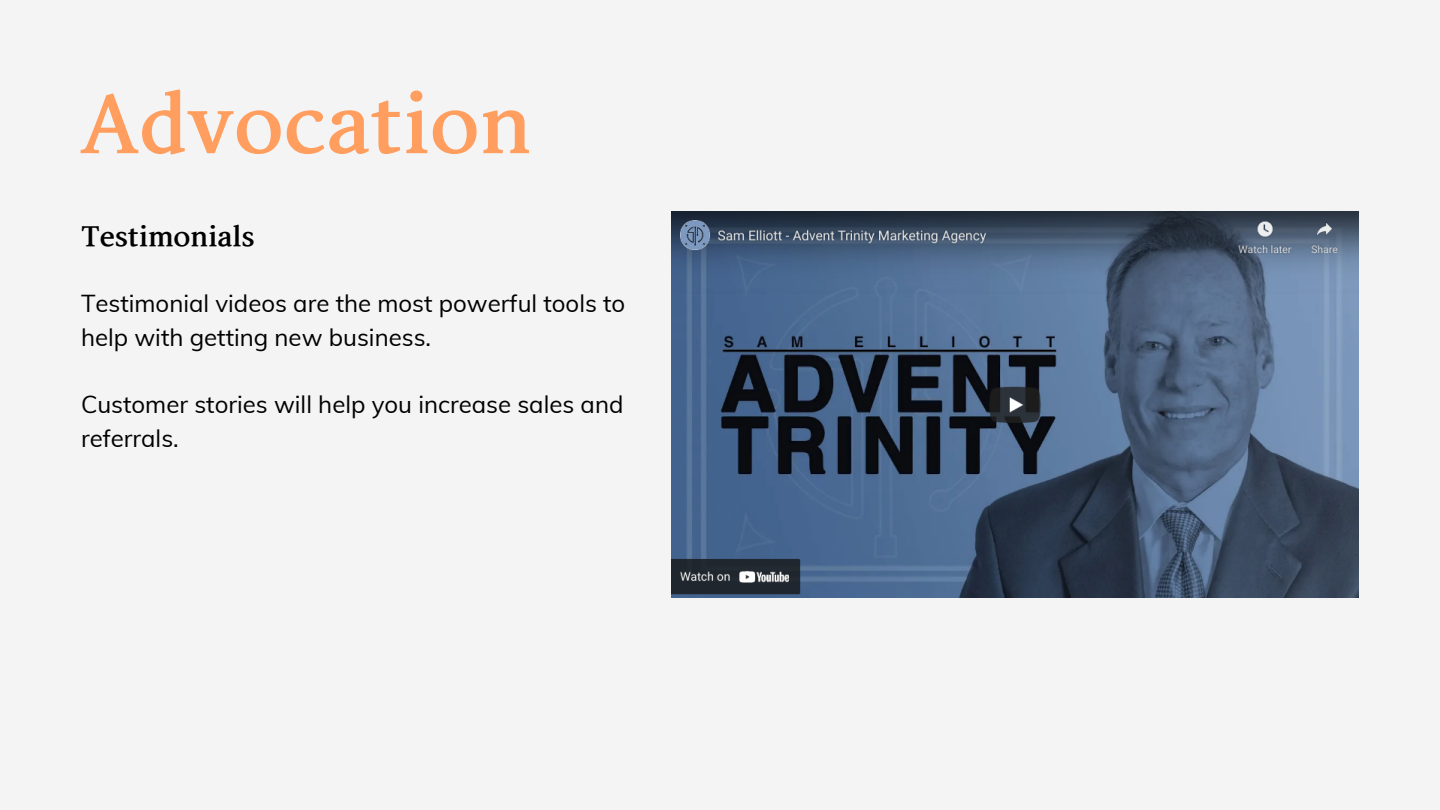
<style>
.page{position:relative;width:1440px;height:810px;background:#f4f4f4}
.page>*{position:absolute;margin:0;border:0;box-sizing:border-box;transform-origin:0 0}
.t1{font:82px "Arita buri Bold OTF";color:#ff9e5e}
.t2{font:28px "Arita buri Bold OTF";color:#000}
.t3{font:24px/33.8px "Muli";color:#000}
</style>
<div class="page">
<img style="left:672px;top:212px;width:687px;height:386px">
<h1 class="t1" style="left:81px;top:78px;width:452px">Advocation</h1>
<p class="t2" style="left:81px;top:220px;width:175px">Testimonials</p>
<p class="t3" style="left:81px;top:286px;width:546px">Testimonial videos are the most powerful tools to help with getting new business.</p>
<p class="t3" style="left:81px;top:387px;width:544px">Customer stories will help you increase sales and referrals.</p>
</div>
